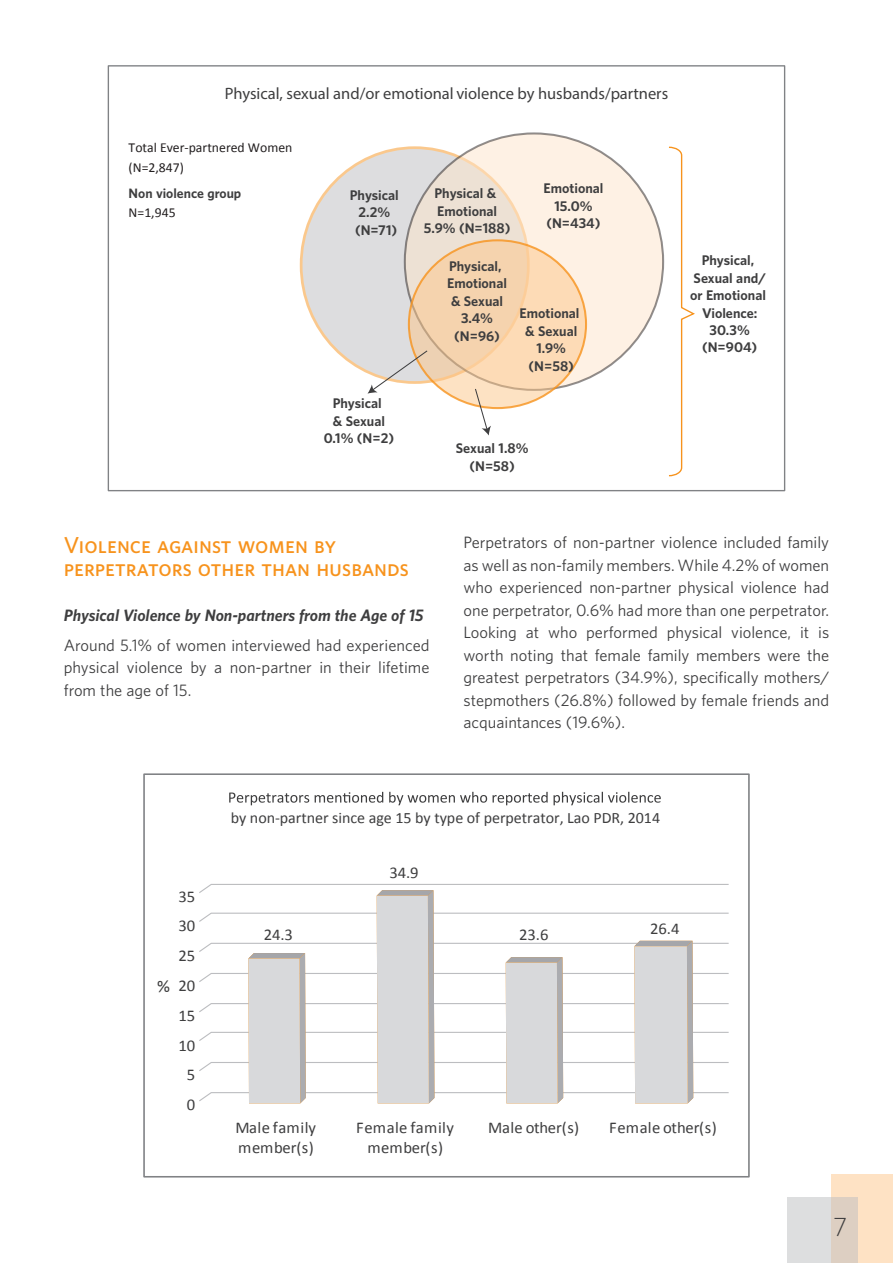
<style>
.page{position:relative;width:893px;height:1263px;background:#fff}
.page>*{position:absolute;margin:0;border:0;box-sizing:border-box;transform-origin:0 0}
.t1{font:300 24px "UNFPA";color:#3e3e3f}
.Heading_1{font:21px/22.5px "UNFPA Semibold SC";color:#f7931d}
.t2{font:17.85px "Calibri";color:#3e3e3f}
.t3{font:16.5px "Myriad Pro";color:#3e3e3f}
.t4{font:16.5px "Calibri";color:#3e3e3f}
.t5{font:16.5px/20.5px "Calibri";letter-spacing:.02em;color:#3e3e3f}
.t6{font:15.9px "Calibri";letter-spacing:-.005em;color:#3e3e3f}
.t7{font:15px/22.5px "UNFPA Text";color:#3e3e3f;text-align:justify}
.t8{font:italic 700 15px "UNFPA";color:#3e3e3f}
.t9{font:13.8px/19.2px "Calibri";color:#231f20}
.t10{font:700 12.75px/17.4px "UNFPA";color:#3e3e3f;text-align:center}
.t11{font:700 12.3px "UNFPA";color:#3e3e3f}
</style>
<div class="page">
<div style="left:831px;top:1175px;width:62px;height:88px;background:#fee2c4"></div>
<svg style="left:787px;top:1197px;width:71px;height:66px;background:#ddd8d3"></svg>
<svg style="left:669px;top:146px;width:26px;height:331px"></svg>
<div style="left:301px;top:148px;width:227px;height:234px;background:#dddddf;border-radius:50%"></div>
<svg style="left:405px;top:133px;width:258px;height:257px;fill:#fef1e4"></svg>
<svg style="left:409px;top:240px;width:177px;height:168px;background:#f7d4ae"></svg>
<svg style="left:368px;top:349px;width:61px;height:45px"></svg>
<svg style="left:474px;top:388px;width:17px;height:47px"></svg>
<svg style="left:199px;top:884px;width:530px;height:219px"></svg>
<svg style="left:229px;top:792px;width:432px;height:13px"></svg>
<div style="left:143px;top:773px;width:607px;height:404px;border:2px solid #808285"></div>
<p class="t3" style="left:225px;top:84px;width:445px">Physical, sexual and/or emotional violence by husbands/partners</p>
<p class="t9" style="left:129px;top:137px;width:165px">Total Ever-partnered Women (N=2,847)</p>
<p class="t11" style="left:129px;top:185px;width:114px">Non violence group</p>
<p class="t9" style="left:129px;top:203px;width:49px">N=1,945</p>
<p class="t10" style="left:543px;top:179px;width:61px">Emotional<br>15.0% (N=434)</p>
<p class="t10" style="left:424px;top:184px;width:88px">Physical &amp;<br>Emotional<br>5.9% (N=188)</p>
<p class="t10" style="left:447px;top:257px;width:61px">Physical,<br>Emotional &amp; Sexual<br>3.4% (N=96)</p>
<p class="t10" style="left:350px;top:186px;width:50px">Physical<br>2.2% (N=71)</p>
<p class="t10" style="left:519px;top:304px;width:61px">Emotional &amp; Sexual<br>1.9% (N=58)</p>
<p class="t10" style="left:324px;top:394px;width:72px">Physical<br>&amp; Sexual<br>0.1% (N=2)</p>
<p class="t10" style="left:456px;top:439px;width:74px">Sexual 1.8% (N=58)</p>
<p class="t10" style="left:690px;top:251px;width:77px">Physical,<br>Sexual and/ or Emotional<br>Violence:<br>30.3% (N=904)</p>
<p class="Heading_1" style="left:64px;top:533px;width:347px">Violence against women by perpetrators other than husbands</p>
<p class="t8" style="left:64px;top:605px;width:361px">Physical Violence by Non-partners from the Age of 15</p>
<p class="t7" style="left:64px;top:633px;width:367px">Around 5.1% of women interviewed had experienced physical violence by a non-partner in their lifetime from the age of 15.</p>
<p class="t7" style="left:463px;top:531px;width:367px">Perpetrators of non-partner violence included family as well as non-family members. While 4.2% of women who experienced non-partner physical violence had one perpetrator, 0.6% had more than one perpetrator.<br>Looking at who performed physical violence, it is worth noting that female family members were the greatest perpetrators (34.9%), specifically mothers/ stepmothers (26.8%) followed by female friends and acquaintances (19.6%).</p>
<p class="t6" style="left:231px;top:808px;width:431px">by non-partner since age 15 by type of perpetrator, Lao PDR, 2014</p>
<p class="t2" style="left:157px;top:975px;width:14px">%</p>
<p class="t4" style="left:179px;top:886px;width:18px">35</p>
<p class="t4" style="left:179px;top:915px;width:18px">30</p>
<p class="t4" style="left:179px;top:945px;width:18px">25</p>
<p class="t4" style="left:179px;top:975px;width:18px">20</p>
<p class="t4" style="left:179px;top:1005px;width:18px">15</p>
<p class="t4" style="left:179px;top:1035px;width:18px">10</p>
<p class="t4" style="left:187px;top:1065px;width:10px">5</p>
<p class="t4" style="left:187px;top:1094px;width:10px">0</p>
<p class="t4" style="left:264px;top:925px;width:31px">24.3</p>
<p class="t4" style="left:389px;top:862px;width:31px">34.9</p>
<p class="t4" style="left:519px;top:925px;width:31px">23.6</p>
<p class="t4" style="left:650px;top:918px;width:31px">26.4</p>
<p class="t5" style="left:235px;top:1116px;width:82px">Male family member(s)</p>
<p class="t5" style="left:356px;top:1116px;width:99px;text-align:center">Female family member(s)</p>
<p class="t4" style="left:488px;top:1117px;width:93px">Male other(s)</p>
<p class="t4" style="left:609px;top:1117px;width:109px">Female other(s)</p>
<h1 class="t1" style="left:833px;top:1212px;width:16px">7</h1>
</div>
